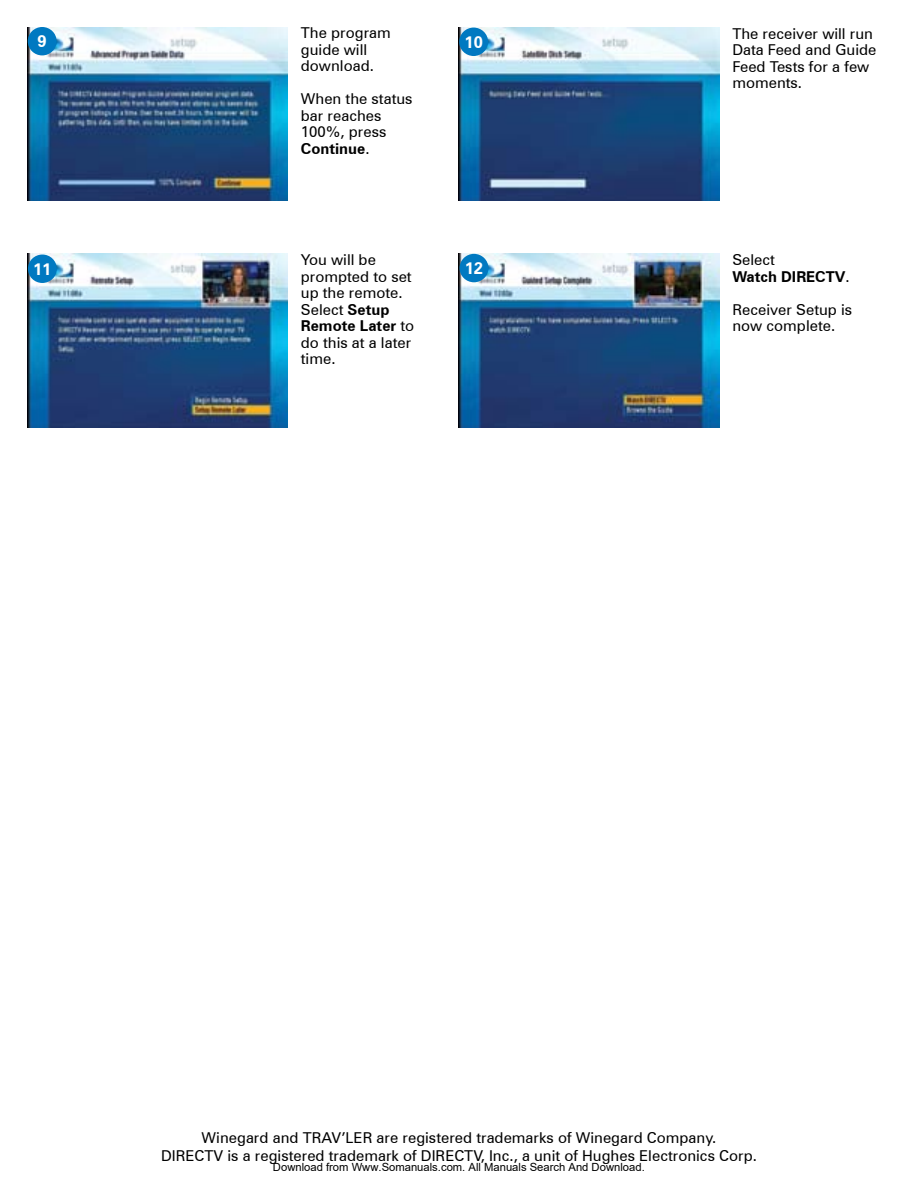
<style>
.page{position:relative;width:918px;height:1188px;background:#fff}
.page>*{position:absolute;margin:0;border:0;box-sizing:border-box;transform-origin:0 0}
.t1{font:700 16.5px "Zurich BT";color:#fff}
.t2{font:15px/16.5px "Zurich BT";color:#000}
.t3{font:700 15px/16.5px "Zurich BT";color:#000}
.t4{font:11.25px "Arial";color:#000}
.s1{font-weight:700}
.s2{font-weight:400}
</style>
<div class="page">
<img style="left:458px;top:254px;width:261px;height:174px">
<img style="left:27px;top:254px;width:261px;height:174px">
<img style="left:458px;top:27px;width:261px;height:174px">
<img style="left:27px;top:27px;width:261px;height:174px">
<div style="left:28px;top:27px;width:29px;height:28px;background:#0079c1;border-radius:50%"></div>
<div style="left:459px;top:28px;width:29px;height:28px;background:#0079c1;border-radius:50%"></div>
<div style="left:460px;top:254px;width:28px;height:28px;background:#0079c1;border-radius:50%"></div>
<div style="left:28px;top:255px;width:29px;height:28px;background:#0079c1;border-radius:50%"></div>
<p class="t2" style="left:301px;top:25px;width:91px">The program guide will download.</p>
<p class="t2" style="left:301px;top:91px;width:113px">When the status bar reaches<br>100%, press<br><span class="s1">Continue</span>.</p>
<p class="t1" style="left:38px;top:32px;width:11px">9</p>
<p class="t1" style="left:465px;top:32px;width:20px">10</p>
<p class="t2" style="left:732px;top:25px;width:146px">The receiver will run<br>Data Feed and Guide<br>Feed Tests for a few moments.</p>
<p class="t2" style="left:301px;top:252px;width:115px">You will be prompted to set up the remote.<br>Select <span class="s1">Setup<br>Remote Later</span> to do this at a later time.</p>
<p class="t3" style="left:732px;top:252px;width:119px"><span class="s2">Select<br></span>Watch DIRECTV<span class="s2">.</span></p>
<p class="t1" style="left:33px;top:259px;width:20px">11</p>
<p class="t1" style="left:465px;top:258px;width:20px">12</p>
<p class="t2" style="left:732px;top:301px;width:121px">Receiver Setup is now complete.</p>
<p class="t2" style="left:161px;top:1128px;width:597px;line-height:18px;text-align:center">Winegard and TRAV’LER are registered trademarks of Winegard Company.<br>DIRECTV is a registered trademark of DIRECTV, Inc., a unit of Hughes Electronics Corp.</p>
<p class="t4" style="left:273px;top:1160px;width:373px">Download from Www.Somanuals.com. All Manuals Search And Download.</p>
</div>
